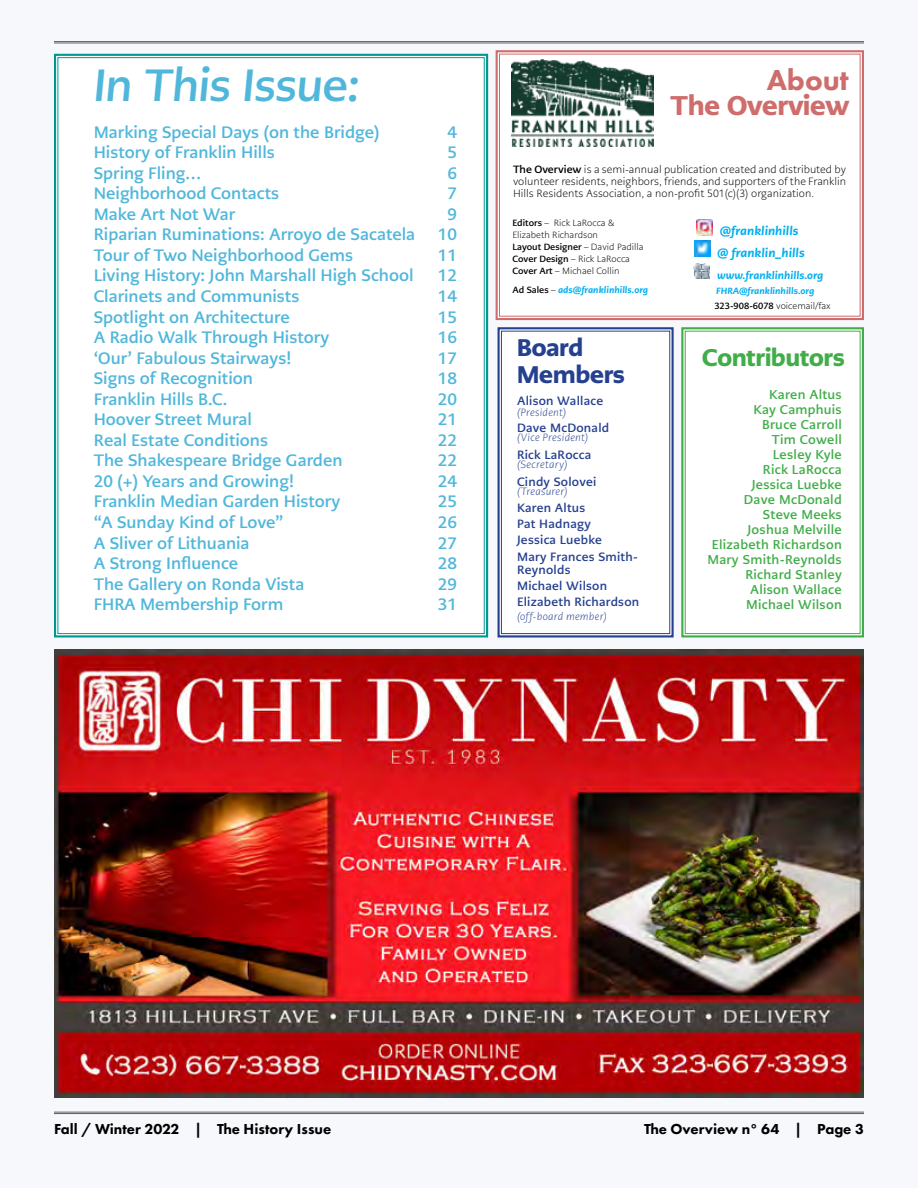
<style>
.page{position:relative;width:918px;height:1188px;background:#f7f8fc}
.page>*{position:absolute;margin:0;border:0;box-sizing:border-box;transform-origin:0 0}
.TOC_title{font:italic 700 45px "PMN Caecilia Sans Head";color:#50b7db}
.Article_Body_-_Small{font:800 30px "Futura PT";color:#cf6d6c}
.Article_Body_-_Small-2{font:900 27px "PMN Caecilia Sans Head";color:#cf6d6c}
.TOC_title-2{font:900 24px/27px "PMN Caecilia Sans Head";color:#25408f}
.TOC_title-3{font:900 24px "PMN Caecilia Sans Head";color:#41ad49}
.t1{font:700 16.5px "PMN Caecilia Sans Text";color:#50b7db}
.t2{font:800 15px "Futura PT";color:#000}
.Article_Byline{font:700 12.75px/15px "PMN Caecilia Sans Text";letter-spacing:.02em;color:#41ad49;text-align:right}
.Article_Byline-2{font:700 12px/13.5px "PMN Caecilia Sans Text";letter-spacing:.02em;color:#25408f}
.Article_Body_-_Small-3{font:italic 800 12px "PMN Caecilia Sans Text";color:#00aeef}
.Credits{font:300 10.5px/12px "PMN Caecilia Sans Text";color:#000;text-align:justify}
.Article_Byline-3{font:italic 300 10.5px "PMN Caecilia Sans Text";letter-spacing:.025em;color:#25408f}
.Article_Body_-_Small-4{font:italic 800 10.5px "PMN Caecilia Sans Text";color:#00aeef}
.Credits-2{font:300 9px/12px "PMN Caecilia Sans Text";color:#000}
.Article_Body_-_Small-5{font:italic 800 9px/15px "PMN Caecilia Sans Text";color:#00aeef}
.Credits-3{font:italic 800 9px "PMN Caecilia Sans Text";color:#00aeef}
.s1{font-weight:700}
.s2{font-weight:700;font-style:normal;color:#000}
.s3{font-weight:300;font-style:normal;color:#000}
</style>
<div class="page">
<hr style="left:54px;top:1112px;width:810px;height:1px;background:#636466">
<hr style="left:54px;top:1113px;width:810px;height:1px;background:#636466">
<hr style="left:54px;top:41px;width:810px;height:1px;background:#636466">
<hr style="left:54px;top:43px;width:810px;height:1px;background:#636466">
<svg style="left:54px;top:53px;width:435px;height:585px"></svg>
<img style="left:54px;top:650px;width:810px;height:448px">
<svg style="left:497px;top:327px;width:177px;height:311px"></svg>
<div style="left:501px;top:331px;width:169px;height:303px;border:1px solid #25408f"></div>
<svg style="left:681px;top:327px;width:183px;height:311px"></svg>
<div style="left:685px;top:331px;width:175px;height:303px;border:1px solid #41ad49"></div>
<svg style="left:495px;top:50px;width:369px;height:271px"></svg>
<svg style="left:499px;top:53px;width:362px;height:264px"></svg>
<img style="left:512px;top:60px;width:141px;height:86px">
<img style="left:697px;top:219px;width:16px;height:16px">
<img style="left:694px;top:241px;width:16px;height:16px">
<img style="left:693px;top:264px;width:17px;height:15px">
<p class="TOC_title" style="left:94px;top:56px;width:267px">In This Issue:</p>
<p class="t1" style="left:94px;top:121px;width:287px">Marking Special Days (on the Bridge)</p>
<p class="t1" style="left:448px;top:121px;width:11px">4</p>
<p class="t1" style="left:94px;top:142px;width:183px">History of Franklin Hills</p>
<p class="t1" style="left:448px;top:142px;width:11px">5</p>
<p class="t1" style="left:94px;top:162px;width:109px">Spring Fling…</p>
<p class="t1" style="left:448px;top:162px;width:11px">6</p>
<p class="t1" style="left:94px;top:183px;width:187px">Neighborhood Contacts</p>
<p class="t1" style="left:448px;top:183px;width:11px">7</p>
<p class="t1" style="left:94px;top:203px;width:143px">Make Art Not War</p>
<p class="t1" style="left:448px;top:203px;width:11px">9</p>
<p class="t1" style="left:94px;top:224px;width:323px">Riparian Ruminations: Arroyo de Sacatela</p>
<p class="t1" style="left:438px;top:224px;width:21px">10</p>
<p class="t1" style="left:94px;top:244px;width:261px">Tour of Two Neighborhood Gems</p>
<p class="t1" style="left:438px;top:244px;width:21px">11</p>
<p class="t1" style="left:94px;top:265px;width:321px">Living History: John Marshall High School</p>
<p class="t1" style="left:438px;top:265px;width:21px">12</p>
<p class="t1" style="left:94px;top:285px;width:207px">Clarinets and Communists</p>
<p class="t1" style="left:438px;top:285px;width:21px">14</p>
<p class="t1" style="left:94px;top:306px;width:198px">Spotlight on Architecture</p>
<p class="t1" style="left:438px;top:306px;width:21px">15</p>
<p class="t1" style="left:94px;top:326px;width:237px">A Radio Walk Through History</p>
<p class="t1" style="left:438px;top:326px;width:21px">16</p>
<p class="t1" style="left:94px;top:347px;width:199px">‘Our’ Fabulous Stairways!</p>
<p class="t1" style="left:438px;top:347px;width:21px">17</p>
<p class="t1" style="left:94px;top:368px;width:161px">Signs of Recognition</p>
<p class="t1" style="left:438px;top:368px;width:21px">18</p>
<p class="t1" style="left:94px;top:388px;width:135px">Franklin Hills B.C.</p>
<p class="t1" style="left:438px;top:388px;width:21px">20</p>
<p class="t1" style="left:94px;top:409px;width:160px">Hoover Street Mural</p>
<p class="t1" style="left:438px;top:409px;width:21px">21</p>
<p class="t1" style="left:94px;top:429px;width:176px">Real Estate Conditions</p>
<p class="t1" style="left:438px;top:429px;width:21px">22</p>
<p class="t1" style="left:94px;top:450px;width:250px">The Shakespeare Bridge Garden</p>
<p class="t1" style="left:438px;top:450px;width:21px">22</p>
<p class="t1" style="left:94px;top:470px;width:202px">20 (+) Years and Growing!</p>
<p class="t1" style="left:438px;top:470px;width:21px">24</p>
<p class="t1" style="left:94px;top:491px;width:248px">Franklin Median Garden History</p>
<p class="t1" style="left:438px;top:491px;width:21px">25</p>
<p class="t1" style="left:94px;top:511px;width:191px">“A Sunday Kind of Love”</p>
<p class="t1" style="left:438px;top:511px;width:21px">26</p>
<p class="t1" style="left:94px;top:532px;width:157px">A Sliver of Lithuania</p>
<p class="t1" style="left:438px;top:532px;width:21px">27</p>
<p class="t1" style="left:94px;top:553px;width:146px">A Strong Influence</p>
<p class="t1" style="left:438px;top:553px;width:21px">28</p>
<p class="t1" style="left:94px;top:573px;width:212px">The Gallery on Ronda Vista</p>
<p class="t1" style="left:438px;top:573px;width:21px">29</p>
<p class="t1" style="left:94px;top:594px;width:191px">FHRA Membership Form</p>
<p class="t1" style="left:438px;top:594px;width:21px">31</p>
<p class="Article_Body_-_Small" style="left:767px;top:61px;width:84px">About</p>
<p class="Article_Body_-_Small-2" style="left:671px;top:87px;width:180px">The Overview</p>
<p class="Credits" style="left:513px;top:163px;width:335px"><span class="s1">The Overview</span> is a semi-annual publication created and distributed by volunteer residents, neighbors, friends, and supporters of the Franklin Hills Residents Association, a non-profit 501(c)(3) organization.</p>
<p class="Credits-2" style="left:512px;top:217px;width:103px"><span class="s1">Editors</span> – Rick LaRocca &amp;<br>Elizabeth Richardson</p>
<p class="Credits-2" style="left:512px;top:241px;width:133px"><span class="s1">Layout Designer</span> – David Padilla<br><span class="s1">Cover Design</span> – Rick LaRocca<br><span class="s1">Cover Art</span> – Michael Collin</p>
<p class="Credits-3" style="left:512px;top:283px;width:137px"><span class="s2">Ad Sales</span> <span class="s3">–</span> ads@franklinhills.org</p>
<p class="TOC_title-2" style="left:517px;top:334px;width:109px">Board<br>Members</p>
<p class="Article_Byline-2" style="left:517px;top:394px;width:88px">Alison Wallace</p>
<p class="Article_Byline-3" style="left:517px;top:406px;width:51px">(President)</p>
<p class="Article_Byline-2" style="left:517px;top:421px;width:94px">Dave McDonald</p>
<p class="Article_Byline-3" style="left:517px;top:432px;width:73px">(Vice President)</p>
<p class="Article_Byline-2" style="left:517px;top:448px;width:76px">Rick LaRocca</p>
<p class="Article_Byline-3" style="left:517px;top:459px;width:52px">(Secretary)</p>
<p class="Article_Byline-2" style="left:517px;top:475px;width:81px">Cindy Solovei</p>
<p class="Article_Byline-3" style="left:517px;top:486px;width:52px">(Treasurer)</p>
<p class="Article_Byline-2" style="left:517px;top:501px;width:70px">Karen Altus</p>
<p class="Article_Byline-2" style="left:517px;top:517px;width:75px">Pat Hadnagy</p>
<p class="Article_Byline-2" style="left:517px;top:533px;width:86px">Jessica Luebke</p>
<p class="Article_Byline-2" style="left:517px;top:550px;width:122px">Mary Frances Smith-<br>Reynolds</p>
<p class="Article_Byline-2" style="left:517px;top:579px;width:92px">Michael Wilson</p>
<p class="Article_Byline-2" style="left:517px;top:595px;width:124px">Elizabeth Richardson</p>
<p class="Article_Byline-3" style="left:517px;top:610px;width:91px">(off-board member)</p>
<p class="Article_Body_-_Small-3" style="left:720px;top:223px;width:80px">@franklinhills</p>
<p class="Article_Body_-_Small-3" style="left:717px;top:245px;width:89px">@ franklin_hills</p>
<p class="Article_Body_-_Small-4" style="left:717px;top:268px;width:108px">www.franklinhills.org</p>
<p class="Article_Body_-_Small-5" style="left:714px;top:283px;width:118px">FHRA@franklinhills.org<br><span class="s2">323-908-6078</span> <span class="s3">voicemail/fax</span></p>
<p class="TOC_title-3" style="left:702px;top:341px;width:144px">Contributors</p>
<p class="Article_Byline" style="left:769px;top:387px;width:74px">Karen Altus</p>
<p class="Article_Byline" style="left:753px;top:402px;width:90px">Kay Camphuis</p>
<p class="Article_Byline" style="left:762px;top:417px;width:81px">Bruce Carroll</p>
<p class="Article_Byline" style="left:772px;top:432px;width:71px">Tim Cowell</p>
<p class="Article_Byline" style="left:773px;top:447px;width:70px">Lesley Kyle</p>
<p class="Article_Byline" style="left:763px;top:462px;width:80px">Rick LaRocca</p>
<p class="Article_Byline" style="left:752px;top:477px;width:92px">Jessica Luebke</p>
<p class="Article_Byline" style="left:744px;top:492px;width:99px">Dave McDonald</p>
<p class="Article_Byline" style="left:763px;top:507px;width:80px">Steve Meeks</p>
<p class="Article_Byline" style="left:747px;top:522px;width:96px">Joshua Melville</p>
<p class="Article_Byline" style="left:707px;top:537px;width:136px">Elizabeth Richardson<br>Mary Smith-Reynolds<br>Richard Stanley</p>
<p class="Article_Byline" style="left:750px;top:582px;width:93px">Alison Wallace</p>
<p class="Article_Byline" style="left:746px;top:597px;width:97px">Michael Wilson</p>
<p class="t2" style="left:54px;top:1120px;width:279px">Fall / Winter 2022 | The History Issue</p>
<p class="t2" style="left:644px;top:1120px;width:221px">The Overview n° 64 | Page 3</p>
</div>
